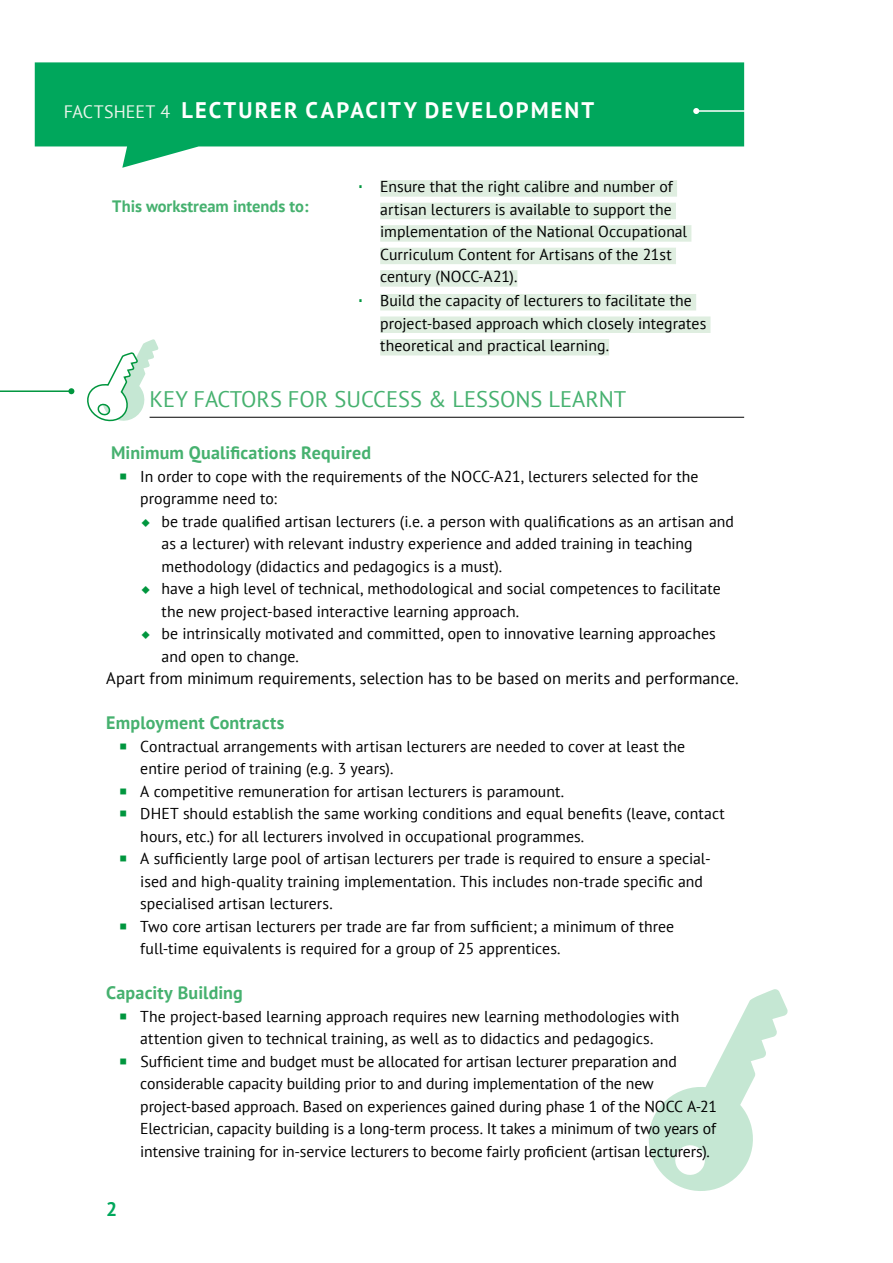
<style>
.page{position:relative;width:893px;height:1263px;background:#fff}
.page>*{position:absolute;margin:0;border:0;box-sizing:border-box;transform-origin:0 0}
.t1{font:700 22.5px "PT Sans";letter-spacing:.095em;color:#fff}
.t2{font:22.5px "PT Sans";color:#46b16f}
.t3{font:700 19.5px "PT Sans";color:#00a75c}
.t4{font:700 18px "PT Sans";letter-spacing:.01em;color:#46b16f}
.t5{font:16.5px "PT Sans";color:#000}
.t6{font:700 16.5px "PT Sans";color:#46b16f}
.t7{font:15.75px/22.5px "PT Sans";color:#000}
.s1{font-weight:400;font-size:18px;color:#e9f4ea}
</style>
<div class="page">
<svg style="left:35px;top:62px;width:709px;height:106px;fill:#00a75c"></svg>
<div style="left:380px;top:180px;width:297px;height:17px;background:#dfeee0"></div>
<div style="left:380px;top:203px;width:296px;height:16px;background:#dfeee0"></div>
<div style="left:380px;top:225px;width:311px;height:17px;background:#dfeee0"></div>
<div style="left:380px;top:248px;width:296px;height:16px;background:#dfeee0"></div>
<div style="left:380px;top:270px;width:137px;height:17px;background:#dfeee0"></div>
<div style="left:380px;top:294px;width:316px;height:16px;background:#dfeee0"></div>
<div style="left:380px;top:316px;width:330px;height:17px;background:#dfeee0"></div>
<div style="left:380px;top:339px;width:229px;height:16px;background:#dfeee0"></div>
<hr style="left:150px;top:417px;width:594px;height:1px;background:#000">
<svg style="left:87px;top:339px;width:71px;height:83px"></svg>
<svg style="left:648px;top:989px;width:140px;height:202px"></svg>
<hr style="left:0;top:390px;width:71px;height:2px;background:#00963e">
<svg style="left:68px;top:388px;width:6px;height:6px"></svg>
<hr style="left:696px;top:110px;width:78px;height:2px;background:#fff">
<svg style="left:693px;top:108px;width:6px;height:6px"></svg>
<h1 class="t1" style="left:64px;top:95px;width:532px"><span class="s1">FACTSHEET 4</span> LECTURER CAPACITY DEVELOPMENT</h1>
<p class="t7" style="left:380px;top:175px;width:328px">Ensure that the right calibre and number of artisan lecturers is available to support the implementation of the National Occupational Curriculum Content for Artisans of the 21st century (NOCC-A21).<br>Build the capacity of lecturers to facilitate the project-based approach which closely integrates theoretical and practical learning.</p>
<h1 class="t2" style="left:150px;top:384px;width:478px">KEY FACTORS FOR SUCCESS &amp; LESSONS LEARNT</h1>
<p class="t4" style="left:111px;top:441px;width:262px">Minimum Qualifications Required</p>
<p class="t7" style="left:140px;top:464px;width:560px">In order to cope with the requirements of the NOCC-A21, lecturers selected for the programme need to:</p>
<p class="t7" style="left:162px;top:509px;width:574px">be trade qualified artisan lecturers (i.e. a person with qualifications as an artisan and as a lecturer) with relevant industry experience and added training in teaching methodology (didactics and pedagogics is a must).<br>have a high level of technical, methodological and social competences to facilitate the new project-based interactive learning approach.<br>be intrinsically motivated and committed, open to innovative learning approaches and open to change.</p>
<p class="t5" style="left:106px;top:668px;width:634px">Apart from minimum requirements, selection has to be based on merits and performance.</p>
<p class="t4" style="left:106px;top:711px;width:180px">Employment Contracts</p>
<p class="t7" style="left:140px;top:734px;width:586px">Contractual arrangements with artisan lecturers are needed to cover at least the entire period of training (e.g. 3 years).<br>A competitive remuneration for artisan lecturers is paramount.<br>DHET should establish the same working conditions and equal benefits (leave, contact hours, etc.) for all lecturers involved in occupational programmes.<br>A sufficiently large pool of artisan lecturers per trade is required to ensure a special&shy;ised and high-quality training implementation. This includes non-trade specific and specialised artisan lecturers.<br>Two core artisan lecturers per trade are far from sufficient; a minimum of three full-time equivalents is required for a group of 25 apprentices.</p>
<p class="t4" style="left:106px;top:981px;width:138px">Capacity Building</p>
<p class="t7" style="left:140px;top:1004px;width:578px">The project-based learning approach requires new learning methodologies with attention given to technical training, as well as to didactics and pedagogics.<br>Sufficient time and budget must be allocated for artisan lecturer preparation and considerable capacity building prior to and during implementation of the new project-based approach. Based on experiences gained during phase 1 of the NOCC A-21<br>Electrician, capacity building is a long-term process. It takes a minimum of two years of intensive training for in-service lecturers to become fairly proficient (artisan lecturers).</p>
<p class="t6" style="left:112px;top:195px;width:198px">This workstream intends to:</p>
<p class="t3" style="left:106px;top:1196px;width:13px">2</p>
</div>
